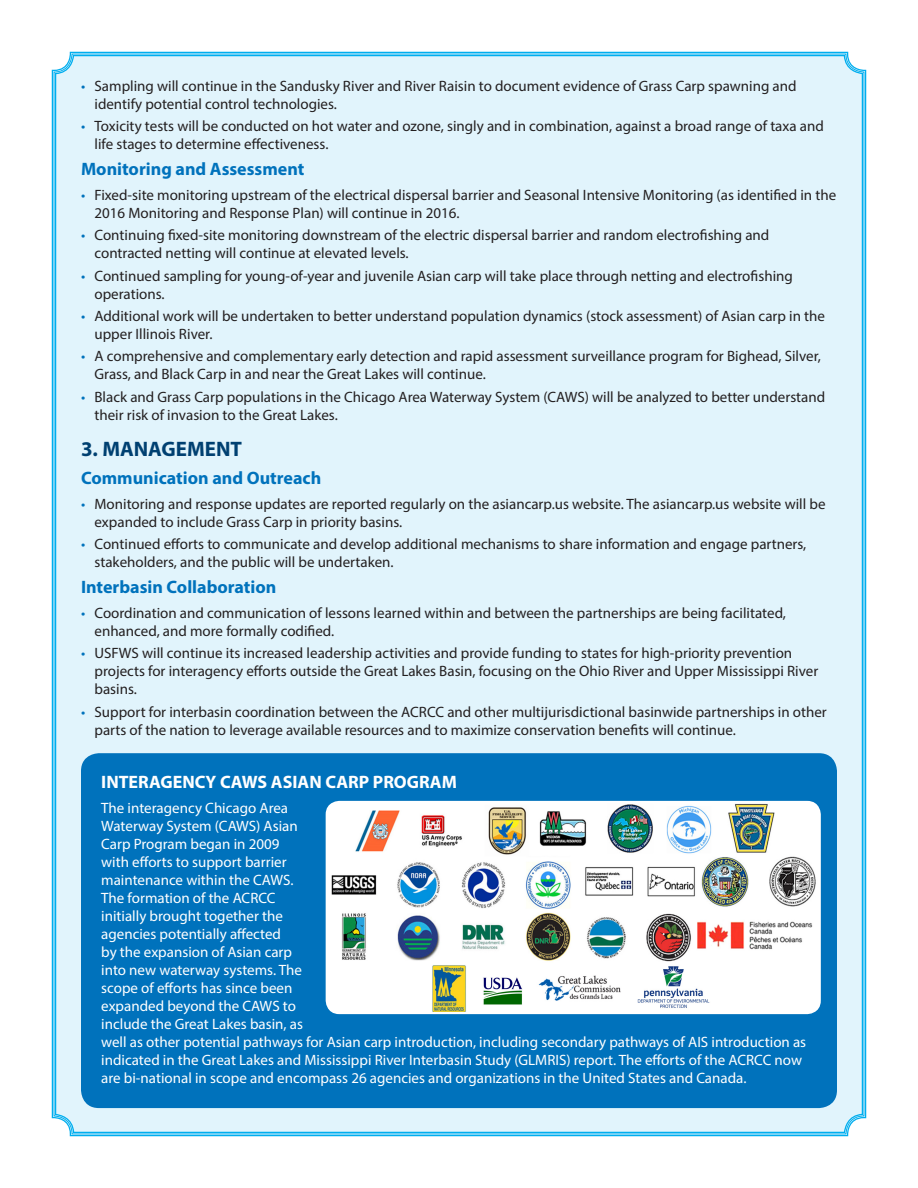
<style>
.page{position:relative;width:918px;height:1188px;background:#fff}
.page>*{position:absolute;margin:0;border:0;box-sizing:border-box;transform-origin:0 0}
.Heading{font:700 21px "Myriad Pro";color:#004071}
.Subheading{font:700 18px "Myriad Pro";color:#0072bc}
.Subheading-2{font:700 18px "Myriad Pro";color:#fff}
.t1{font:15px/18px "Myriad Pro";color:#231f20}
.t2{font:15px/18px "Myriad Pro";color:#fff}
.s1{color:#0072bc}
</style>
<div class="page">
<div style="left:51px;top:51px;width:816px;height:1086px;background:#e1f4fc"></div>
<div style="left:81px;top:753px;width:756px;height:355px;background:#0072bc;border-radius:18px"></div>
<img style="left:328px;top:803px;width:490px;height:209px">
<div style="left:326px;top:801px;width:495px;height:213px;border:2px solid #fff;border-radius:13px"></div>
<p class="t1" style="left:94px;top:77px;width:704px;text-indent:-14px"><span class="s1">•</span> Sampling will continue in the Sandusky River and River Raisin to document evidence of Grass Carp spawning and identify potential control technologies.</p>
<p class="t1" style="left:94px;top:117px;width:731px;text-indent:-14px"><span class="s1">•</span> Toxicity tests will be conducted on hot water and ozone, singly and in combination, against a broad range of taxa and life stages to determine effectiveness.</p>
<p class="Subheading" style="left:81px;top:158px;width:225px">Monitoring and Assessment</p>
<p class="t1" style="left:94px;top:186px;width:743px;text-indent:-14px"><span class="s1">•</span> Fixed-site monitoring upstream of the electrical dispersal barrier and Seasonal Intensive Monitoring (as identified in the<br>2016 Monitoring and Response Plan) will continue in 2016.</p>
<p class="t1" style="left:94px;top:226px;width:676px;text-indent:-14px"><span class="s1">•</span> Continuing fixed-site monitoring downstream of the electric dispersal barrier and random electrofishing and contracted netting will continue at elevated levels.</p>
<p class="t1" style="left:94px;top:267px;width:700px;text-indent:-14px"><span class="s1">•</span> Continued sampling for young-of-year and juvenile Asian carp will take place through netting and electrofishing operations.</p>
<p class="t1" style="left:94px;top:307px;width:732px;text-indent:-14px"><span class="s1">•</span> Additional work will be undertaken to better understand population dynamics (stock assessment) of Asian carp in the upper Illinois River.</p>
<p class="t1" style="left:94px;top:347px;width:728px;text-indent:-14px"><span class="s1">•</span> A comprehensive and complementary early detection and rapid assessment surveillance program for Bighead, Silver,<br>Grass, and Black Carp in and near the Great Lakes will continue.</p>
<p class="t1" style="left:94px;top:387px;width:732px;text-indent:-14px"><span class="s1">•</span> Black and Grass Carp populations in the Chicago Area Waterway System (CAWS) will be analyzed to better understand their risk of invasion to the Great Lakes.</p>
<p class="Heading" style="left:81px;top:435px;width:163px">3. MANAGEMENT</p>
<p class="Subheading" style="left:81px;top:467px;width:242px">Communication and Outreach</p>
<p class="t1" style="left:94px;top:495px;width:733px;text-indent:-14px"><span class="s1">•</span> Monitoring and response updates are reported regularly on the asiancarp.us website. The asiancarp.us website will be expanded to include Grass Carp in priority basins.</p>
<p class="t1" style="left:94px;top:535px;width:713px;text-indent:-14px"><span class="s1">•</span> Continued efforts to communicate and develop additional mechanisms to share information and engage partners, stakeholders, and the public will be undertaken.</p>
<p class="Subheading" style="left:81px;top:576px;width:197px">Interbasin Collaboration</p>
<p class="t1" style="left:94px;top:604px;width:693px;text-indent:-14px"><span class="s1">•</span> Coordination and communication of lessons learned within and between the partnerships are being facilitated, enhanced, and more formally codified.</p>
<p class="t1" style="left:94px;top:644px;width:725px;text-indent:-14px"><span class="s1">•</span> USFWS will continue its increased leadership activities and provide funding to states for high-priority prevention projects for interagency efforts outside the Great Lakes Basin, focusing on the Ohio River and Upper Mississippi River basins.</p>
<p class="t1" style="left:94px;top:702px;width:734px;text-indent:-14px"><span class="s1">•</span> Support for interbasin coordination between the ACRCC and other multijurisdictional basinwide partnerships in other parts of the nation to leverage available resources and to maximize conservation benefits will continue.</p>
<p class="Subheading-2" style="left:101px;top:771px;width:357px">INTERAGENCY CAWS ASIAN CARP PROGRAM</p>
<p class="t2" style="left:101px;top:799px;width:707px">The interagency Chicago Area<br>Waterway System (CAWS) Asian<br>Carp Program began in 2009<br>with efforts to support barrier<br>maintenance within the CAWS.<br>The formation of the ACRCC<br>initially brought together the<br>agencies potentially affected<br>by the expansion of Asian carp<br>into new waterway systems. The<br>scope of efforts has since been<br>expanded beyond the CAWS to<br>include the Great Lakes basin, as<br>well as other potential pathways for Asian carp introduction, including secondary pathways of AIS introduction as indicated in the Great Lakes and Mississippi River Interbasin Study (GLMRIS) report. The efforts of the ACRCC now are bi-national in scope and encompass 26 agencies and organizations in the United States and Canada.</p>
</div>
